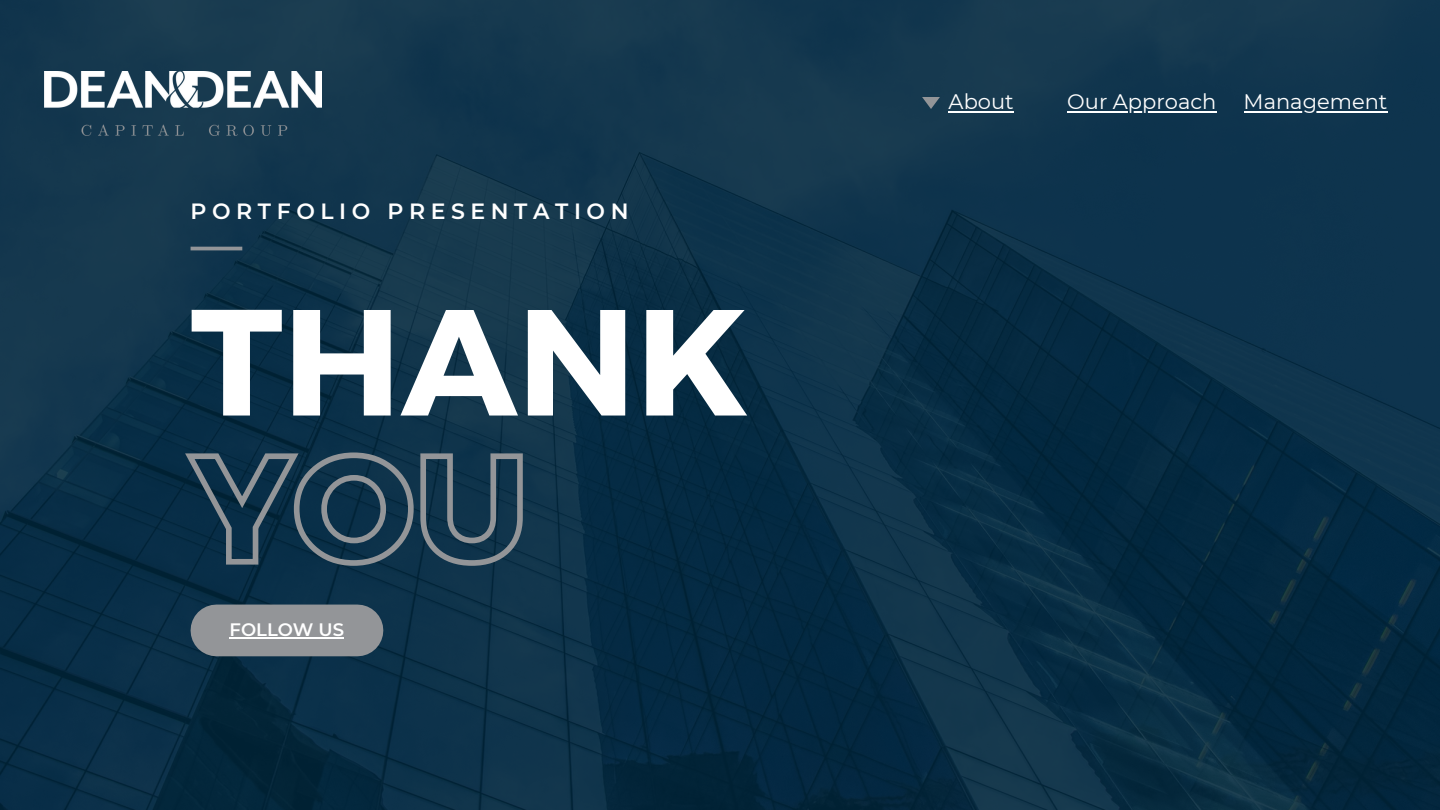
<style>
.page{position:relative;width:1440px;height:810px;background:#fff}
.page>*{position:absolute;margin:0;border:0;box-sizing:border-box;transform-origin:0 0}
.t1{font:700 150.8px "Montserrat";color:#fff}
.t2{font:600 22px "Montserrat";letter-spacing:.255em;color:#fff}
.t3{font:21px "Montserrat";color:#fff}
.t4{font:600 18px "Montserrat";color:#fff}
</style>
<div class="page">
<img style="left:0;top:0;width:1440px;height:810px">
<svg style="left:180px;top:450px;width:346px;height:119px;background:#254357"></svg>
<hr style="left:191px;top:247px;width:51px;height:3px;background:#939598">
<div style="left:216px;top:605px;width:141px;height:51px;background:#939598"></div>
<hr style="left:230px;top:638px;width:114px;height:1px;background:#fff">
<img style="left:44px;top:72px;width:278px;height:63px">
<hr style="left:949px;top:111px;width:65px;height:1px;background:#fff">
<svg style="left:922px;top:97px;width:18px;height:12px"></svg>
<hr style="left:1244px;top:111px;width:143px;height:1px;background:#fff">
<hr style="left:1067px;top:111px;width:149px;height:1px;background:#fff">
<p class="t2" style="left:191px;top:198px;width:439px">PORTFOLIO PRESENTATION</p>
<p class="t1" style="left:191px;top:264px;width:559px">THANK</p>
<p class="t4" style="left:230px;top:619px;width:116px">FOLLOW US</p>
<p class="t3" style="left:949px;top:89px;width:67px">About</p>
<p class="t3" style="left:1067px;top:89px;width:151px">Our Approach</p>
<p class="t3" style="left:1244px;top:89px;width:145px">Management</p>
</div>
